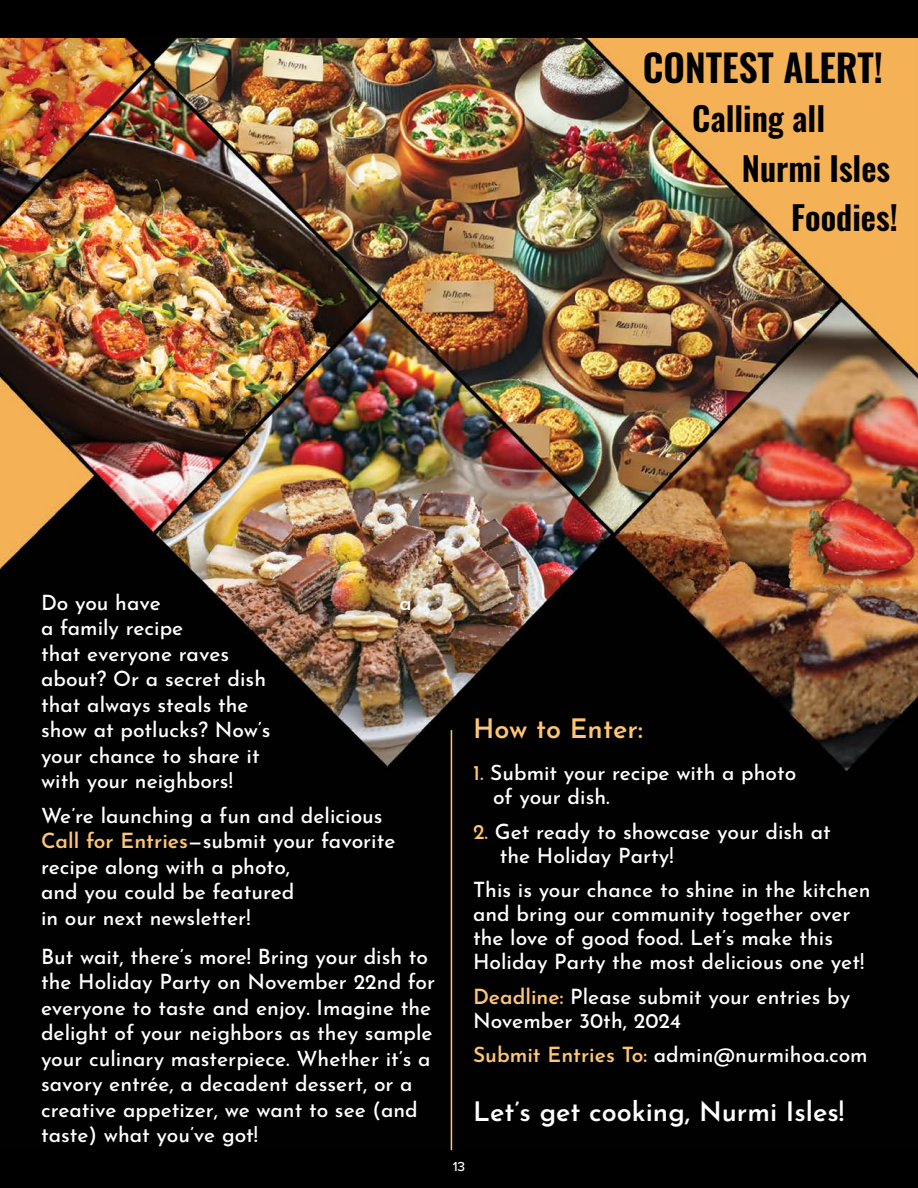
<style>
.page{position:relative;width:918px;height:1188px;background:#fff}
.page>*{position:absolute;margin:0;border:0;box-sizing:border-box;transform-origin:0 0}
.t1{font:600 37.5px "Oswald";color:#000}
.t2{font:600 33px "Oswald";color:#000}
.t3{font:600 27px "Josefin Sans";color:#fff}
.t4{font:600 27px "Josefin Sans";color:#ffc573}
.t5{font:500 21px/25.5px "Josefin Sans";color:#fff}
.t6{font:500 13.5px "Proxima Nova";color:#fff}
.s1{font-weight:600;color:#fec574}
.s2{color:#fec574}
</style>
<div class="page">
<img style="left:0;top:38px;width:918px;height:1112px">
<div style="left:0;top:1150px;width:918px;height:38px;background:#000"></div>
<div style="left:0;top:0;width:918px;height:38px;background:#000"></div>
<hr style="left:451px;top:730px;width:1px;height:420px;background:#fec574">
<h1 class="t1" style="left:643px;top:34px;width:242px">CONTEST ALERT!</h1>
<h2 class="t2" style="left:692px;top:89px;width:134px">Calling all</h2>
<h2 class="t2" style="left:742px;top:139px;width:150px">Nurmi Isles</h2>
<h2 class="t2" style="left:791px;top:188px;width:108px">Foodies!</h2>
<p class="t5" style="left:41px;top:588px;width:121px">Do you have</p>
<p class="t5" style="left:400px;top:588px;width:14px">a</p>
<p class="t5" style="left:41px;top:613px;width:231px">a family recipe<br>that everyone raves about? Or a secret dish that always steals the show at potlucks? Now’s your chance to share it with your neighbors!</p>
<p class="t5" style="left:41px;top:801px;width:356px">We’re launching a fun and delicious<br><span class="s1">Call for Entries</span>—submit your favorite recipe along with a photo,<br>and you could be featured<br>in our next newsletter!</p>
<p class="t5" style="left:41px;top:942px;width:396px">But wait, there’s more! Bring your dish to the Holiday Party on November 22nd for everyone to taste and enjoy. Imagine the delight of your neighbors as they sample your culinary masterpiece. Whether it’s a savory entrée, a decadent dessert, or a creative appetizer, we want to see (and taste) what you’ve got!</p>
<p class="t4" style="left:473px;top:708px;width:171px">How to Enter:</p>
<p class="t5" style="left:493px;top:759px;width:305px;line-height:24px;text-indent:-20px"><span class="s2">1.</span> Submit your recipe with a photo of your dish.</p>
<p class="t5" style="left:500px;top:818px;width:333px;line-height:24px;text-indent:-27px"><span class="s2">2.</span> Get ready to showcase your dish at the Holiday Party!</p>
<p class="t5" style="left:473px;top:876px;width:399px;line-height:24px">This is your chance to shine in the kitchen and bring our community together over the love of good food. Let’s make this Holiday Party the most delicious one yet!</p>
<p class="t5" style="left:473px;top:983px;width:379px;line-height:24px"><span class="s1">Deadline:</span> Please submit your entries by<br>November 30th, 2024</p>
<p class="t5" style="left:473px;top:1041px;width:396px"><span class="s1">Submit Entries To:</span> admin@nurmihoa.com</p>
<p class="t3" style="left:473px;top:1091px;width:373px">Let’s get cooking, Nurmi Isles!</p>
<p class="t6" style="left:453px;top:1157px;width:14px">13</p>
</div>
